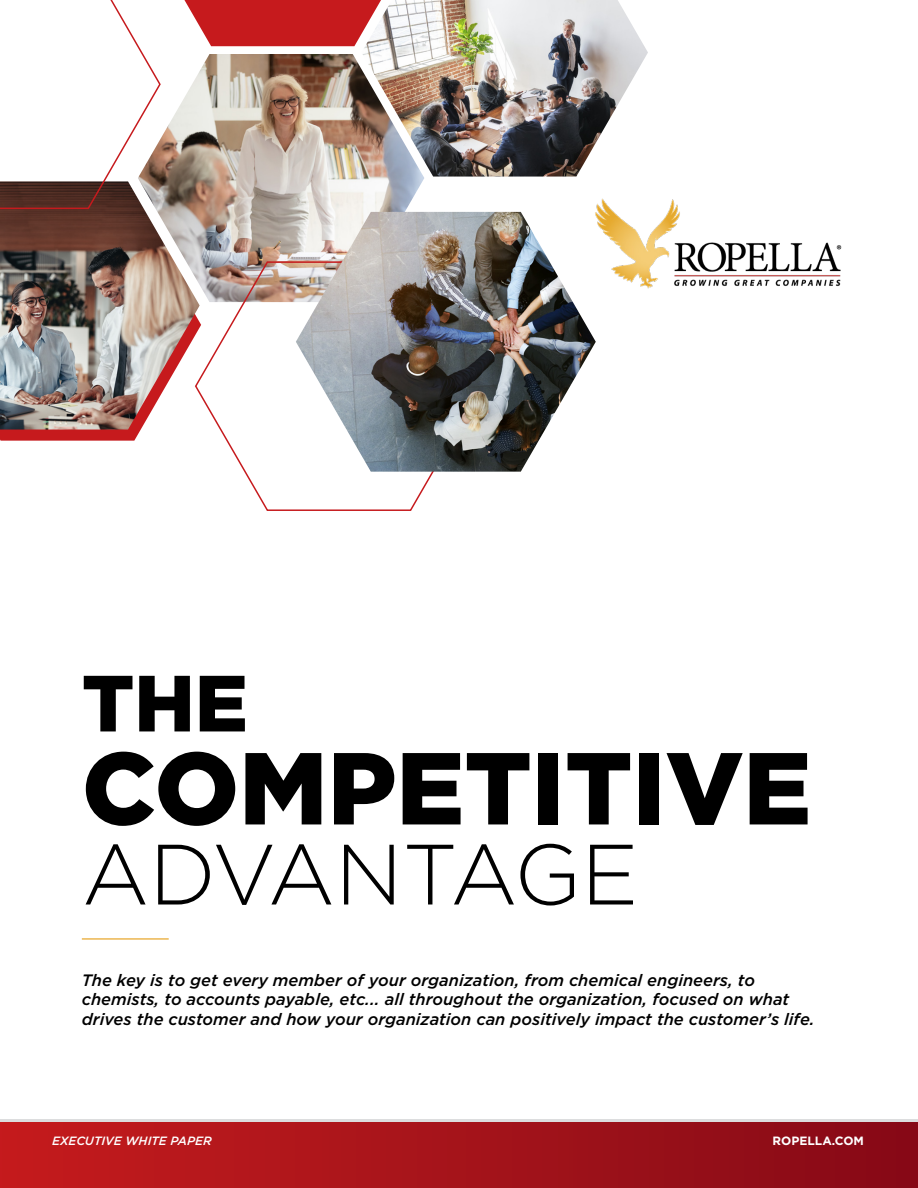
<style>
.page{position:relative;width:918px;height:1188px;background:#fff}
.page>*{position:absolute;margin:0;border:0;box-sizing:border-box;transform-origin:0 0}
.t1{font:900 102px "Gotham";color:#000}
.t2{font:300 85.35px "Gotham";letter-spacing:-.02em;color:#000}
.t3{font:900 79.5px "Gotham";color:#000}
.t4{font:italic 500 16.5px/19.8px "Gotham";color:#000}
.t5{font:italic 500 12px "Gotham";color:#fff}
.t6{font:700 12px "Gotham";color:#fff}
</style>
<div class="page">
<div style="left:0;top:1120px;width:918px;height:68px;background:linear-gradient(to right,#c41c1d,#860a17)"></div>
<img style="left:364px;top:0;width:284px;height:177px">
<svg style="left:184px;top:0;width:197px;height:46px;background:#cd383b"></svg>
<svg style="left:0;top:430px;width:141px;height:11px;background:#c9272a"></svg>
<img style="left:162px;top:54px;width:262px;height:206px">
<img style="left:596px;top:198px;width:246px;height:91px">
<img style="left:0;top:181px;width:200px;height:249px">
<svg style="left:0;top:0;width:162px;height:210px"></svg>
<svg style="left:194px;top:260px;width:240px;height:251px"></svg>
<img style="left:296px;top:212px;width:300px;height:260px">
<div style="left:0;top:1123px;width:918px;height:65px;background:linear-gradient(to right,#c41c1d,#860a17)"></div>
<hr style="left:82px;top:938px;width:87px;height:2px;background:#ecb650">
<h3 class="t3" style="left:82px;top:649px;width:168px">THE</h3>
<h1 class="t1" style="left:82px;top:718px;width:731px">COMPETITIVE</h1>
<h2 class="t2" style="left:82px;top:820px;width:558px">ADVANTAGE</h2>
<p class="t4" style="left:82px;top:970px;width:734px">The key is to get every member of your organization, from chemical engineers, to chemists, to accounts payable, etc... all throughout the organization, focused on what drives the customer and how your organization can positively impact the customer’s life.</p>
<p class="t5" style="left:52px;top:1132px;width:161px">EXECUTIVE WHITE PAPER</p>
<p class="t6" style="left:773px;top:1132px;width:93px">ROPELLA.COM</p>
</div>
